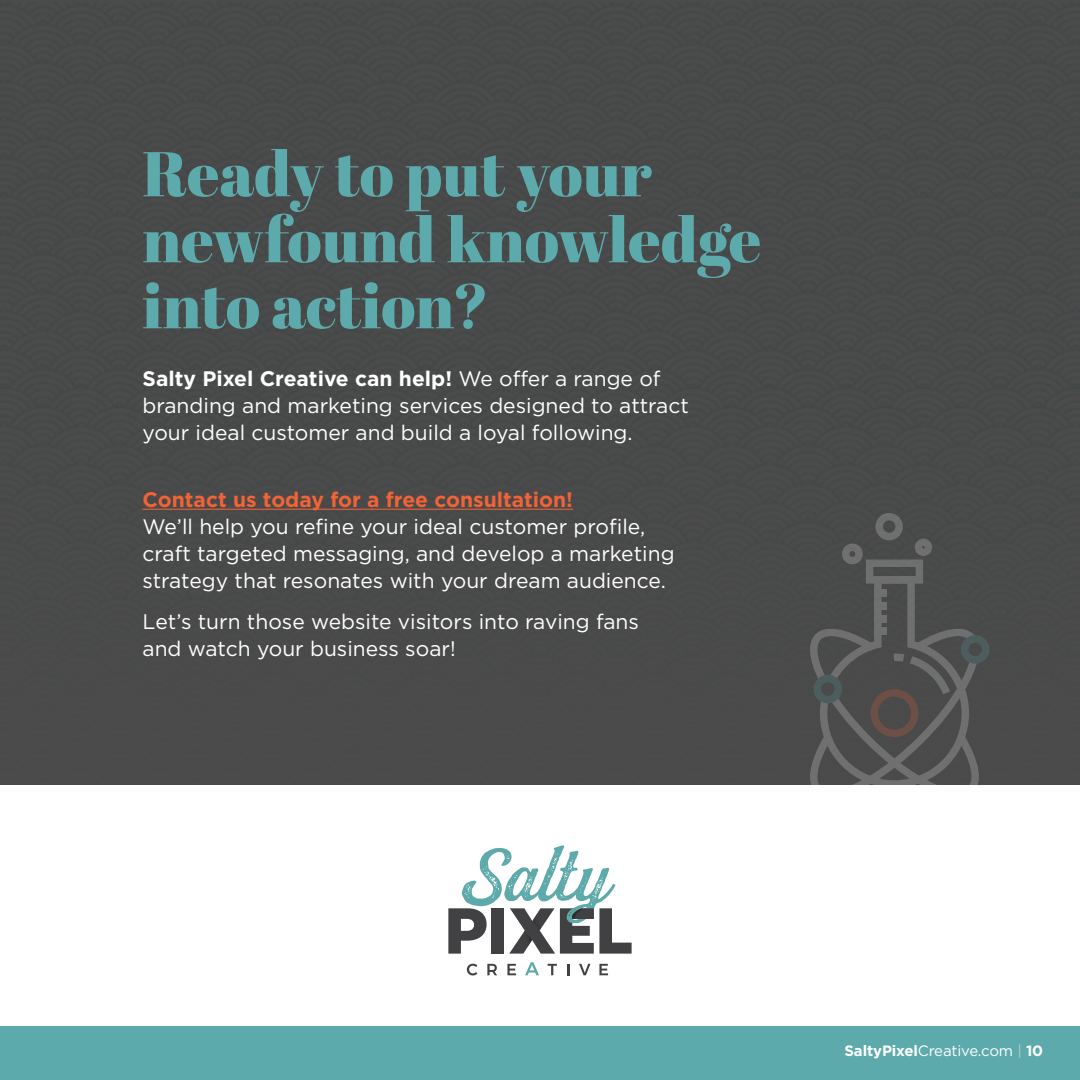
<style>
.page{position:relative;width:1080px;height:1080px;background:#fff}
.page>*{position:absolute;margin:0;border:0;box-sizing:border-box;transform-origin:0 0}
.t1{font:63px/66px "Abril Fatface";color:#5daaac}
.t2{font:21px/27px "Gotham";color:#fff}
.t3{font:700 21px "Gotham";color:#f26336}
.t4{font:700 15px "Gotham";letter-spacing:-.01em;color:#fff}
.s1{font-weight:700}
.s2{font-weight:400}
.s3{font-weight:400;color:#adced0}
</style>
<div class="page">
<div style="left:0;top:0;width:1080px;height:784px;background:#4a4a4a"></div>
<div style="left:0;top:1026px;width:1080px;height:54px;background:#5daaac"></div>
<hr style="left:143px;top:509px;width:430px;height:1px;background:#f26336">
<svg style="left:806px;top:513px;width:184px;height:272px;background:#515251"></svg>
<svg style="left:467px;top:964px;width:10px;height:11px"></svg>
<svg style="left:487px;top:964px;width:10px;height:11px"></svg>
<svg style="left:507px;top:964px;width:9px;height:11px"></svg>
<svg style="left:525px;top:962px;width:14px;height:13px"></svg>
<svg style="left:548px;top:964px;width:9px;height:11px"></svg>
<svg style="left:567px;top:964px;width:2px;height:11px"></svg>
<svg style="left:579px;top:964px;width:11px;height:11px"></svg>
<svg style="left:599px;top:964px;width:9px;height:11px"></svg>
<svg style="left:448px;top:845px;width:184px;height:109px"></svg>
<img style="left:532px;top:914px;width:8px;height:17px">
<h1 class="t1" style="left:143px;top:139px;width:620px">Ready to put your newfound knowledge into action?</h1>
<p class="t2" style="left:143px;top:365px;width:548px"><span class="s1">Salty Pixel Creative can help!</span> We offer a range of branding and marketing services designed to attract your ideal customer and build a loyal following.</p>
<p class="t3" style="left:143px;top:486px;width:432px">Contact us today for a free consultation!</p>
<p class="t2" style="left:143px;top:513px;width:534px">We’ll help you refine your ideal customer profile, craft targeted messaging, and develop a marketing strategy that resonates with your dream audience.</p>
<p class="t2" style="left:143px;top:607px;width:498px">Let’s turn those website visitors into raving fans and watch your business soar!</p>
<p class="t4" style="left:845px;top:1041px;width:200px">SaltyPixel<span class="s2">Creative.com</span> <span class="s3">|</span> 10</p>
</div>
